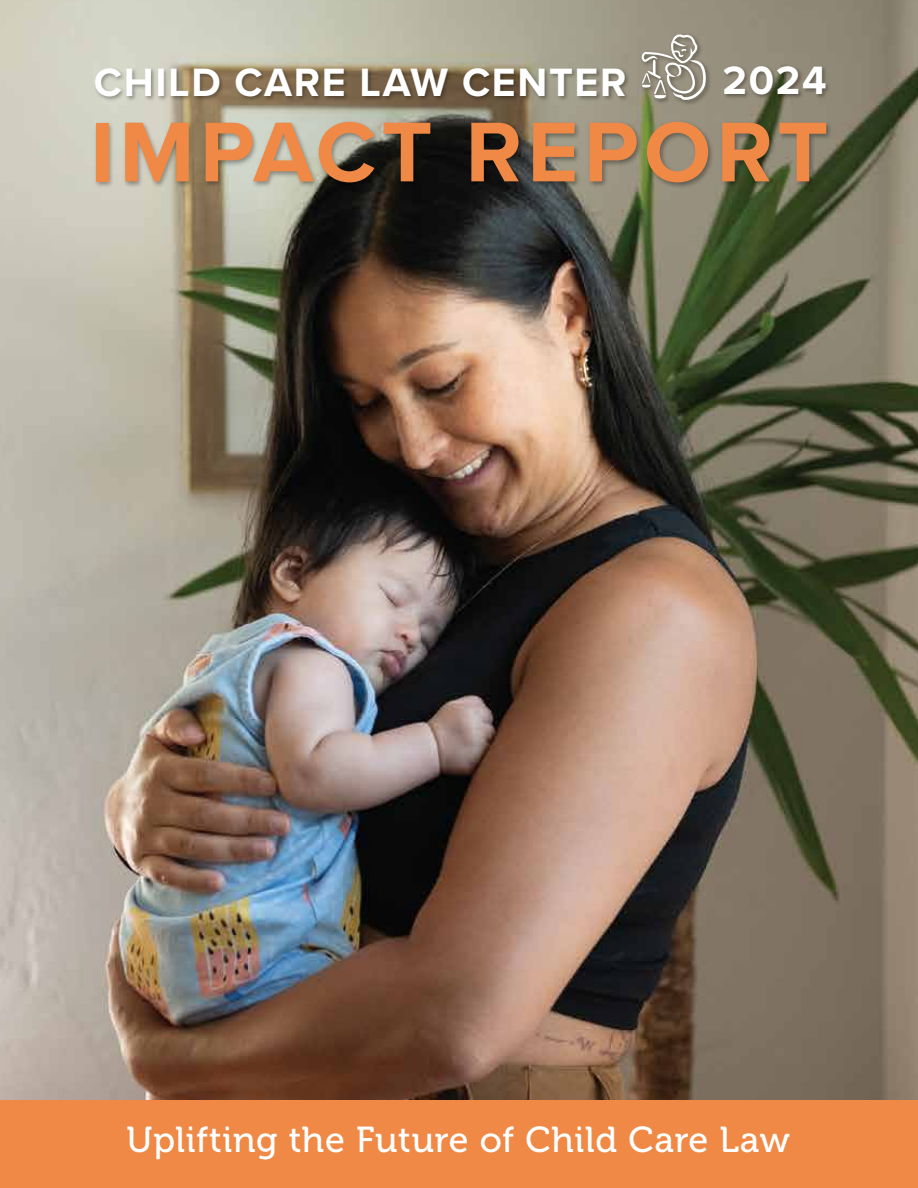
<style>
.page{position:relative;width:918px;height:1188px;background:#fff}
.page>*{position:absolute;margin:0;border:0;box-sizing:border-box;transform-origin:0 0}
.t1{font:700 87.9px "Proxima Nova";letter-spacing:.06em;color:#ef8945}
.t2{font:700 41.1px "Proxima Nova";letter-spacing:.04em;color:#fff}
.t3{font:36px "Museo 500";letter-spacing:.02em;color:#fff}
</style>
<div class="page">
<img style="left:0;top:0;width:918px;height:1100px">
<img style="left:90px;top:59px;width:544px;height:45px">
<img style="left:719px;top:57px;width:114px;height:47px">
<img style="left:86px;top:104px;width:751px;height:118px">
<img style="left:638px;top:31px;width:75px;height:76px">
<svg style="left:642px;top:34px;width:64px;height:66px;background:#a6a194"></svg>
<div style="left:0;top:1100px;width:918px;height:88px;background:#ef8945"></div>
<p class="t2" style="left:94px;top:52px;width:534px">CHILD CARE LAW CENTER</p>
<p class="t2" style="left:722px;top:50px;width:106px">2024</p>
<h1 class="t1" style="left:90px;top:87px;width:740px">IMPACT REPORT</h1>
<p class="t3" style="left:127px;top:1120px;width:665px">Uplifting the Future of Child Care Law</p>
</div>
